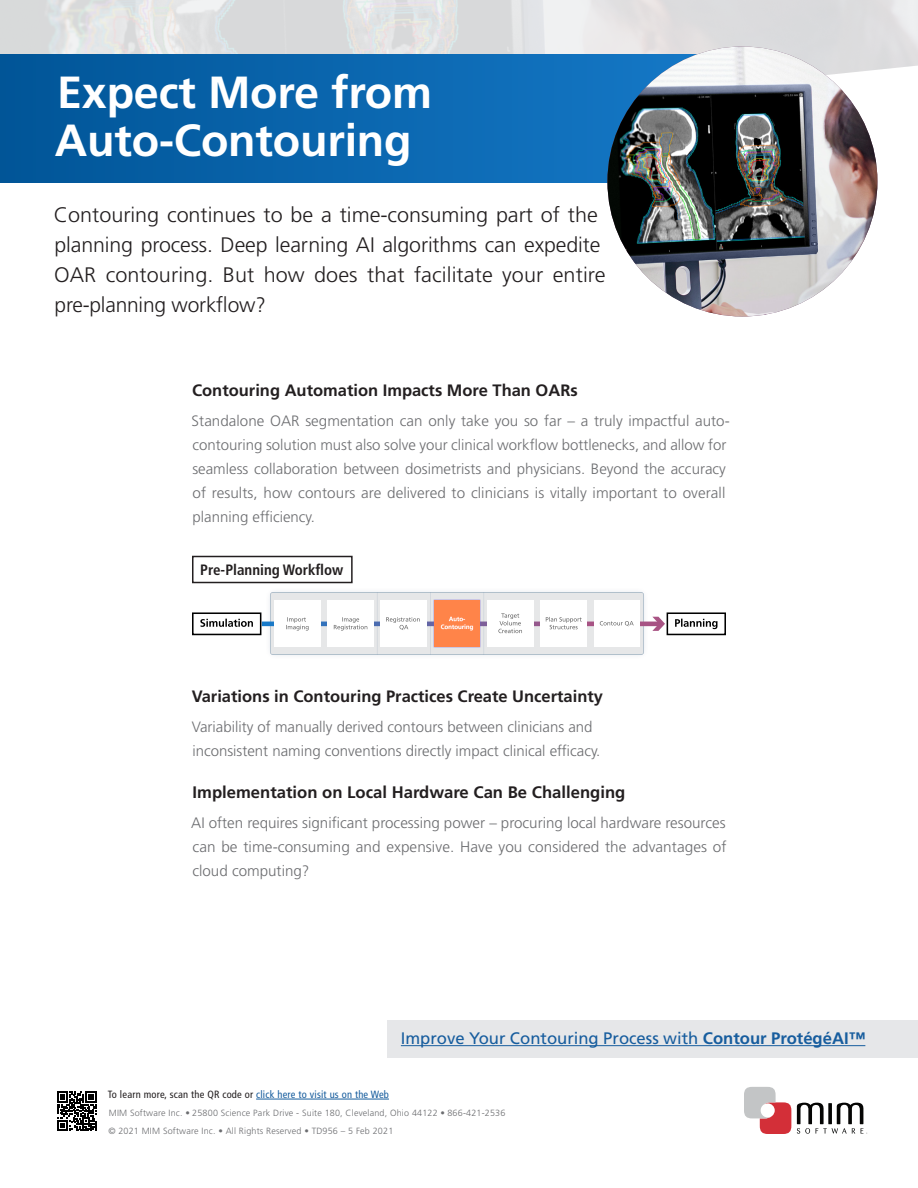
<style>
.page{position:relative;width:918px;height:1188px;background:#fff}
.page>*{position:absolute;margin:0;border:0;box-sizing:border-box;transform-origin:0 0}
.H1_Headline{font:700 45px/48px "Frutiger LT Std";letter-spacing:-.005em;color:#fff}
.Featured_Text{font:300 21px/30px "Frutiger LT Std";color:#231f20}
.H4_-_Headline{font:16.65px "Frutiger LT Std";color:#175d9e}
.H4_-_Headline-2{font:700 16.65px "Frutiger LT Std";color:#231f20}
.H4_-_Headline-3{font:700 16.5px "Frutiger LT Std";color:#231f20}
.Body{font:300 15.15px/24px "Frutiger LT Std";letter-spacing:.005em;color:#6c6d70;text-align:justify}
.Body-2{font:300 15px/24px "Frutiger LT Std";color:#6c6d70}
.Caption_Smaller{font:700 condensed 15px "Frutiger LT Std";color:#231f20}
.t1{font:condensed 10.5px "Frutiger LT Std";letter-spacing:.02em;color:#231f20}
.t2{font:300 9px/18px "Frutiger LT Std";letter-spacing:.02em;color:#6c6d70}
.s1{font-size:15px}
.s2{font-weight:700}
.s3{color:#175d9e}
</style>
<div class="page">
<img style="left:0;top:0;width:918px;height:160px">
<hr style="left:256px;top:1099px;width:133px;height:1px;background:#175d9e">
<svg style="left:744px;top:1087px;width:47px;height:47px"></svg>
<svg style="left:797px;top:1103px;width:70px;height:31px"></svg>
<div style="left:387px;top:1020px;width:531px;height:38px;background:#e6e7e9"></div>
<hr style="left:401px;top:1045px;width:464px;height:1px;background:#175d9e">
<svg style="left:57px;top:1091px;width:40px;height:40px"></svg>
<div style="left:0;top:54px;width:745px;height:129px;background:linear-gradient(to right,#015597,#167ac9)"></div>
<img style="left:607px;top:46px;width:270px;height:270px;border-radius:135px">
<img style="left:265px;top:592px;width:385px;height:63px">
<svg style="left:652px;top:617px;width:13px;height:14px"></svg>
<svg style="left:262px;top:622px;width:400px;height:4px"></svg>
<div style="left:487px;top:601px;width:46px;height:46px;background:#fff"></div>
<svg style="left:498px;top:613px;width:24px;height:20px"></svg>
<img style="left:433px;top:600px;width:48px;height:48px">
<svg style="left:200px;top:619px;width:53px;height:8px"></svg>
<div style="left:192px;top:612px;width:69px;height:23px;border:2px solid #000"></div>
<svg style="left:675px;top:619px;width:42px;height:10px"></svg>
<div style="left:667px;top:612px;width:59px;height:23px;border:2px solid #000"></div>
<div style="left:274px;top:601px;width:46px;height:46px;background:#fff"></div>
<svg style="left:286px;top:617px;width:23px;height:14px"></svg>
<div style="left:327px;top:601px;width:47px;height:46px;background:#fff"></div>
<svg style="left:334px;top:617px;width:33px;height:14px"></svg>
<div style="left:381px;top:601px;width:46px;height:46px;background:#fff"></div>
<svg style="left:386px;top:617px;width:34px;height:13px"></svg>
<div style="left:540px;top:601px;width:47px;height:46px;background:#fff"></div>
<svg style="left:546px;top:617px;width:36px;height:12px"></svg>
<div style="left:594px;top:601px;width:46px;height:46px;background:#fff"></div>
<svg style="left:600px;top:621px;width:34px;height:5px"></svg>
<div style="left:192px;top:556px;width:161px;height:27px;border:2px solid #231f20"></div>
<p class="H1_Headline" style="left:55px;top:69px;width:379px">Expect More from<br>Auto-Contouring</p>
<p class="Featured_Text" style="left:54px;top:200px;width:553px">Contouring continues to be a time-consuming part of the planning process. Deep learning AI algorithms can expedite OAR contouring. But how does that facilitate your entire pre-planning workflow?</p>
<p class="H4_-_Headline-3" style="left:192px;top:381px;width:387px">Contouring Automation Impacts More Than OARs</p>
<p class="Body-2" style="left:192px;top:409px;width:540px">Standalone OAR segmentation can only take you so far – a truly impactful auto&shy;contouring solution must also solve your clinical workflow bottlenecks, and allow for seamless collaboration between dosimetrists and physicians. Beyond the accuracy of results, how contours are delivered to clinicians is vitally important to overall planning efficiency.</p>
<p class="Caption_Smaller" style="left:200px;top:561px;width:145px">Pre-Planning Workflow</p>
<p class="H4_-_Headline-3" style="left:192px;top:687px;width:413px">Variations in Contouring Practices Create Uncertainty</p>
<p class="Body-2" style="left:192px;top:715px;width:410px">Variability of manually derived contours between clinicians and inconsistent naming conventions directly impact clinical efficacy.</p>
<p class="H4_-_Headline-2" style="left:193px;top:782px;width:434px">Implementation on Local Hardware Can Be Challenging</p>
<p class="Body" style="left:191px;top:811px;width:537px">AI often requires significant processing power <span class="s1">–</span> procuring local hardware resources can be time-consuming and expensive. Have you considered the advantages of cloud computing?</p>
<p class="H4_-_Headline" style="left:401px;top:1028px;width:466px">Improve Your Contouring Process with <span class="s2">Contour ProtégéAI™</span></p>
<p class="t1" style="left:108px;top:1088px;width:283px">To learn more, scan the QR code or <span class="s3">click here to visit us on the Web</span></p>
<p class="t2" style="left:108px;top:1104px;width:399px">MIM Software Inc. • 25800 Science Park Drive - Suite 180, Cleveland, Ohio 44122 • 866-421-2536 © 2021 MIM Software Inc. • All Rights Reserved • TD956 – 5 Feb 2021</p>
</div>
